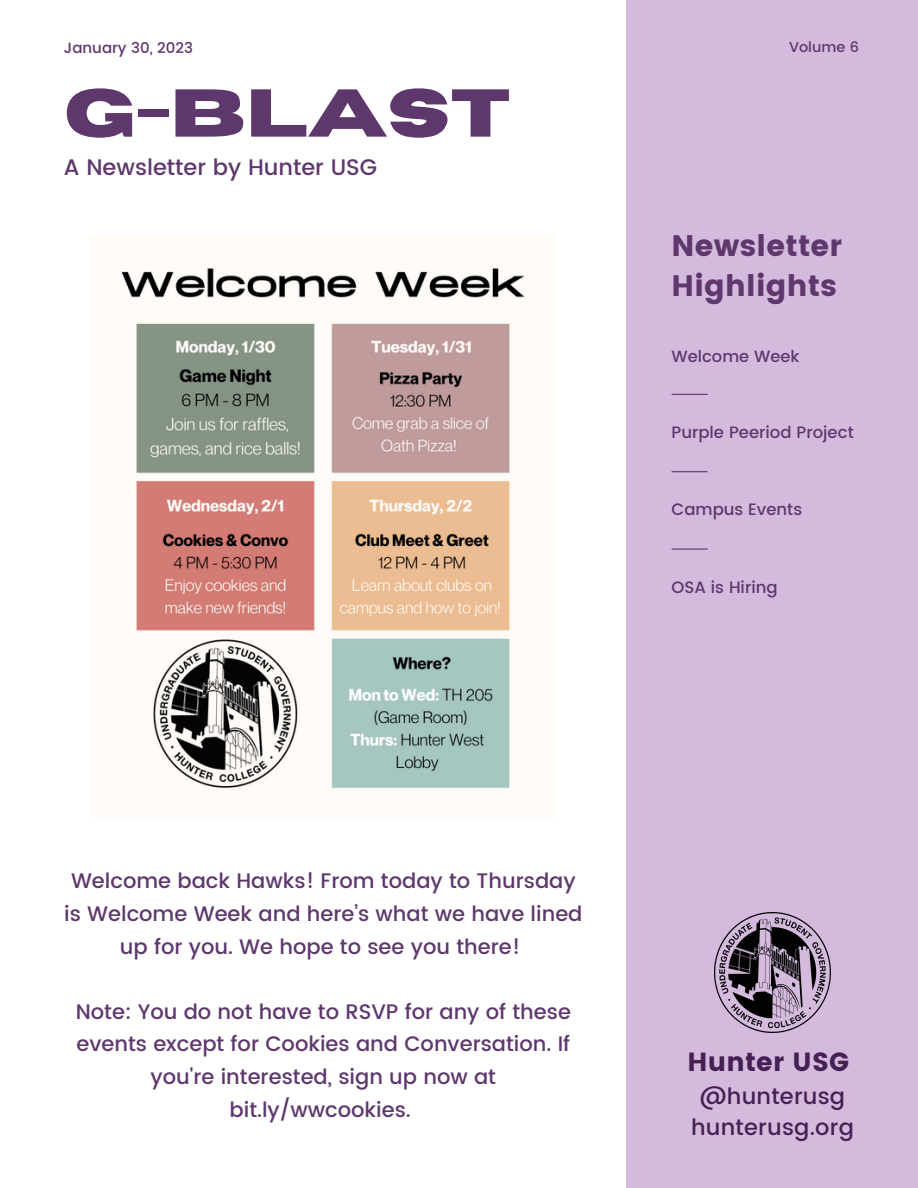
<style>
.page{position:relative;width:918px;height:1188px;background:#fff}
.page>*{position:absolute;margin:0;border:0;box-sizing:border-box;transform-origin:0 0}
.t1{font:700 67.5px "Horizon";color:#5e376d}
.t2{font:29.55px/40.5px "Poppins";letter-spacing:.01em;color:#5e376d}
.t3{font:26.25px "Poppins";letter-spacing:.01em;color:#462054}
.t4{font:500 22.5px/31.5px "Poppins";letter-spacing:.01em;color:#462054;text-align:center}
.t5{font:500 22.5px "Poppins";color:#5e376d}
.t6{font:500 21px/32.5px "Poppins";color:#5e376d;text-align:center}
.t7{font:500 16.5px "Poppins";color:#5e376d}
.t8{font:500 16.35px "Poppins";color:#5e376d}
.t9{font:500 15px "Poppins";color:#5e376d}
.t10{font:500 14.4px "Poppins";color:#5e376d}
</style>
<div class="page">
<div style="left:626px;top:0;width:292px;height:1188px;background:#d4bbdd"></div>
<hr style="left:672px;top:549px;width:36px;height:1px;background:#5e376d">
<hr style="left:672px;top:471px;width:36px;height:1px;background:#5e376d">
<hr style="left:672px;top:394px;width:36px;height:1px;background:#5e376d">
<img style="left:120px;top:266px;width:405px;height:524px">
<img style="left:715px;top:913px;width:116px;height:119px">
<p class="t9" style="left:64px;top:39px;width:131px">January 30, 2023</p>
<p class="t10" style="left:789px;top:39px;width:71px">Volume 6</p>
<h1 class="t1" style="left:64px;top:80px;width:448px">G-BLAST</h1>
<p class="t5" style="left:64px;top:154px;width:315px">A Newsletter by Hunter USG</p>
<h2 class="t2" style="left:672px;top:225px;width:172px">Newsletter<br>Highlights</h2>
<p class="t8" style="left:672px;top:346px;width:129px">Welcome Week</p>
<p class="t7" style="left:672px;top:422px;width:184px">Purple Peeriod Project</p>
<p class="t7" style="left:672px;top:500px;width:132px">Campus Events</p>
<p class="t7" style="left:672px;top:577px;width:107px">OSA is Hiring</p>
<p class="t6" style="left:64px;top:865px;width:520px">Welcome back Hawks! From today to Thursday is Welcome Week and here’s what we have lined up for you. We hope to see you there!</p>
<p class="t6" style="left:76px;top:995px;width:497px">Note: You do not have to RSVP for any of these</p>
<p class="t6" style="left:76px;top:1028px;width:495px">events except for Cookies and Conversation. If</p>
<p class="t6" style="left:151px;top:1061px;width:347px">you're interested, sign up now at bit.ly/wwcookies.</p>
<p class="t3" style="left:688px;top:1047px;width:163px">Hunter USG</p>
<p class="t4" style="left:691px;top:1080px;width:164px">@hunterusg hunterusg.org</p>
</div>
